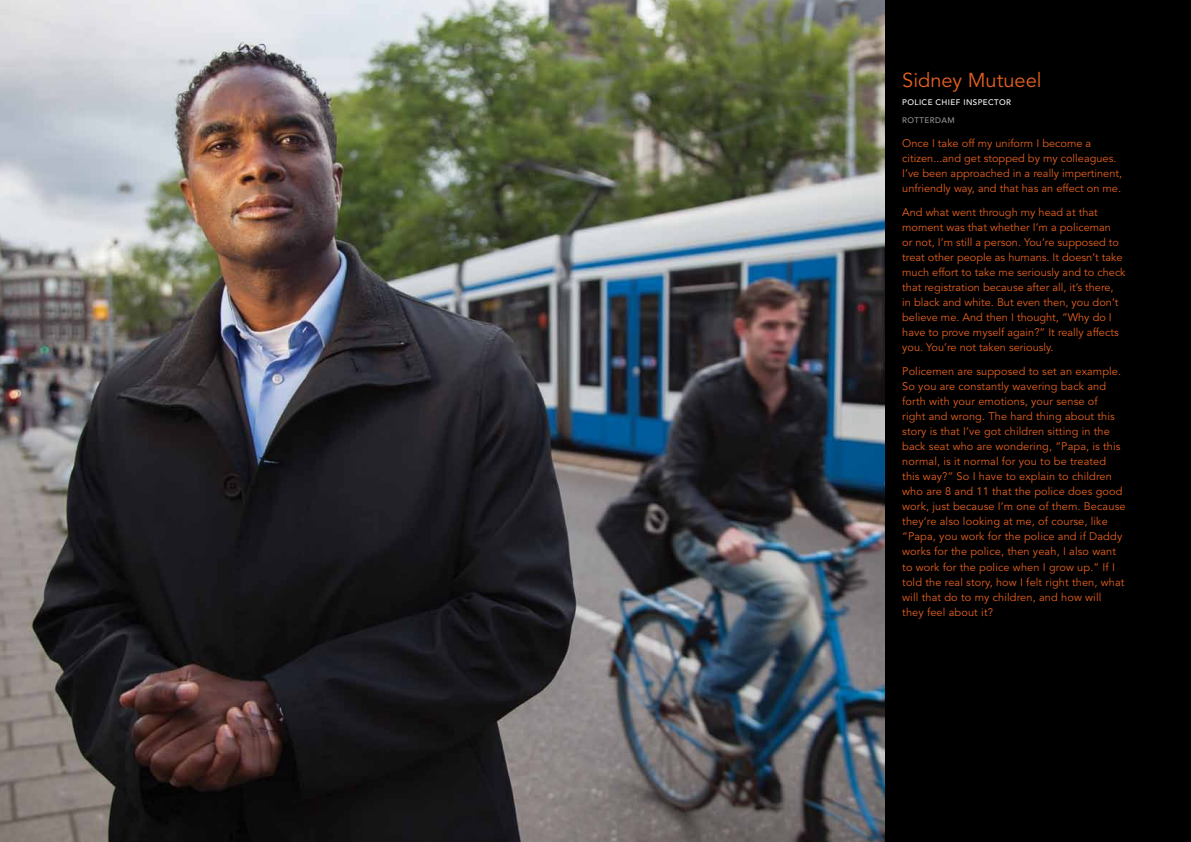
<style>
.page{position:relative;width:1191px;height:842px;background:#fff}
.page>*{position:absolute;margin:0;border:0;box-sizing:border-box;transform-origin:0 0}
.t1{font:20px "Avenir";color:#e56020}
.t2{font:11px/15px "Avenir";letter-spacing:.01em;color:#e56020}
.t3{font:500 8px "Avenir";letter-spacing:.05em;color:#fff}
.t4{font:500 8px "Avenir";letter-spacing:.05em;color:#939598}
</style>
<div class="page">
<div style="left:884px;top:0;width:307px;height:842px;background:#000"></div>
<img style="left:0;top:0;width:884px;height:842px">
<h1 class="t1" style="left:902px;top:69px;width:141px">Sidney Mutueel</h1>
<p class="t3" style="left:902px;top:98px;width:110px">POLICE CHIEF I NSPECTOR</p>
<p class="t4" style="left:902px;top:116px;width:54px">ROTTERDAM</p>
<p class="t2" style="left:902px;top:136px;width:221px">Once I take off my uniform I become a citizen...and get stopped by my colleagues.<br>I’ve been approached in a really impertinent, unfriendly way, and that has an effect on me.</p>
<p class="t2" style="left:902px;top:205px;width:225px">And what went through my head at that moment was that whether I’m a policeman<br>or not, I’m still a person. You’re supposed to treat other people as humans. It doesn’t take much effort to take me seriously and to check that registration because after all, it’s there,<br>in black and white. But even then, you don’t believe me. And then I thought, “Why do I have to prove myself again?” It really affects you. You’re not taken seriously.</p>
<p class="t2" style="left:902px;top:364px;width:225px">Policemen are supposed to set an example.<br>So you are constantly wavering back and forth with your emotions, your sense of<br>right and wrong. The hard thing about this story is that I’ve got children sitting in the back seat who are wondering, “Papa, is this normal, is it normal for you to be treated this way?” So I have to explain to children who are 8 and 11 that the police does good work, just because I’m one of them. Because they’re also looking at me, of course, like “Papa, you work for the police and if Daddy works for the police, then yeah, I also want to work for the police when I grow up.” If I told the real story, how I felt right then, what will that do to my children, and how will they feel about it?</p>
</div>
